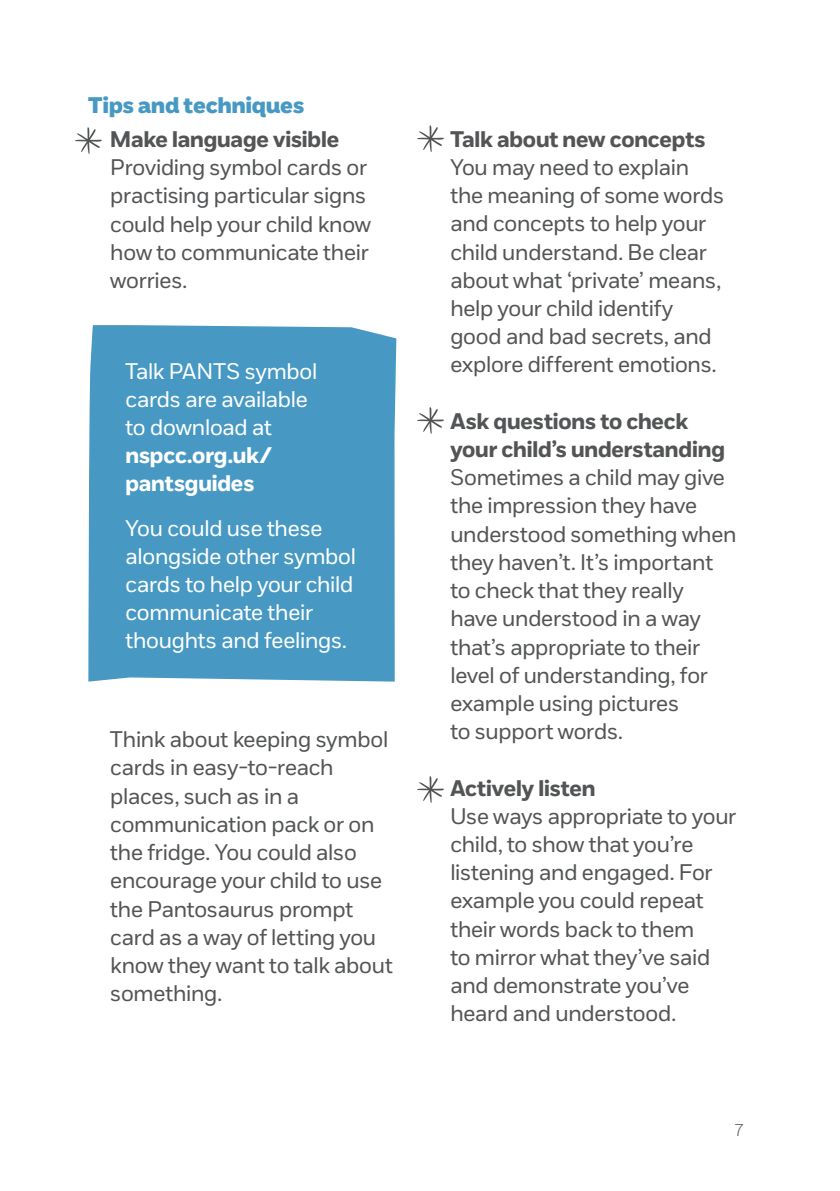
<style>
.page{position:relative;width:840px;height:1191px;background:#fff}
.page>*{position:absolute;margin:0;border:0;box-sizing:border-box;transform-origin:0 0}
.t1{font:22.6px/28.2px "NSPCC";letter-spacing:-.01em;color:#525455}
.t2{font:22.6px/28.2px "NSPCC";letter-spacing:-.01em;color:#fff}
.t3{font:700 22.6px/28.2px "NSPCC";letter-spacing:-.005em;color:#525455}
.t4{font:700 22.6px/28.2px "NSPCC";letter-spacing:-.005em;color:#fff}
.t5{font:22.6px "NSPCC Headline";color:#4799c3}
.t6{font:300 17px "NSPCC";color:#525455}
</style>
<div class="page">
<div style="left:88px;top:325px;width:308px;height:356px;background:#4799c3"></div>
<svg style="left:417px;top:407px;width:26px;height:27px"></svg>
<svg style="left:417px;top:776px;width:26px;height:27px"></svg>
<svg style="left:417px;top:125px;width:26px;height:27px"></svg>
<svg style="left:75px;top:127px;width:27px;height:27px"></svg>
<p class="t5" style="left:88px;top:91px;width:217px">Tips and techniques</p>
<p class="t3" style="left:110px;top:125px;width:230px">Make language visible</p>
<p class="t1" style="left:110px;top:153px;width:262px">Providing symbol cards or practising particular signs could help your child know how to communicate their worries.</p>
<p class="t2" style="left:125px;top:356px;width:193px">Talk PANTS symbol cards are available to download at</p>
<p class="t4" style="left:125px;top:441px;width:148px">nspcc.org.uk/ pantsguides</p>
<p class="t2" style="left:125px;top:513px;width:232px">You could use these alongside other symbol cards to help your child communicate their thoughts and feelings.</p>
<p class="t1" style="left:110px;top:725px;width:284px">Think about keeping symbol cards in easy-to-reach places, such as in a communication pack or on the fridge. You could also encourage your child to use the Pantosaurus prompt card as a way of letting you know they want to talk about something.</p>
<p class="t3" style="left:450px;top:125px;width:257px">Talk about new concepts</p>
<p class="t1" style="left:450px;top:153px;width:275px">You may need to explain the meaning of some words and concepts to help your child understand. Be clear about what ‘private’ means, help your child identify good and bad secrets, and explore different emotions.</p>
<p class="t3" style="left:450px;top:407px;width:276px">Ask questions to check your child’s understanding</p>
<p class="t1" style="left:450px;top:463px;width:287px">Sometimes a child may give the impression they have understood something when they haven’t. It’s important to check that they really have understood in a way that’s appropriate to their level of understanding, for example using pictures<br>to support words.</p>
<p class="t3" style="left:450px;top:773px;width:146px">Actively listen</p>
<p class="t1" style="left:450px;top:801px;width:287px">Use ways appropriate to your child, to show that you’re listening and engaged. For example you could repeat their words back to them<br>to mirror what they’ve said and demonstrate you’ve heard and understood.</p>
<p class="t6" style="left:733px;top:1119px;width:12px">7</p>
</div>
